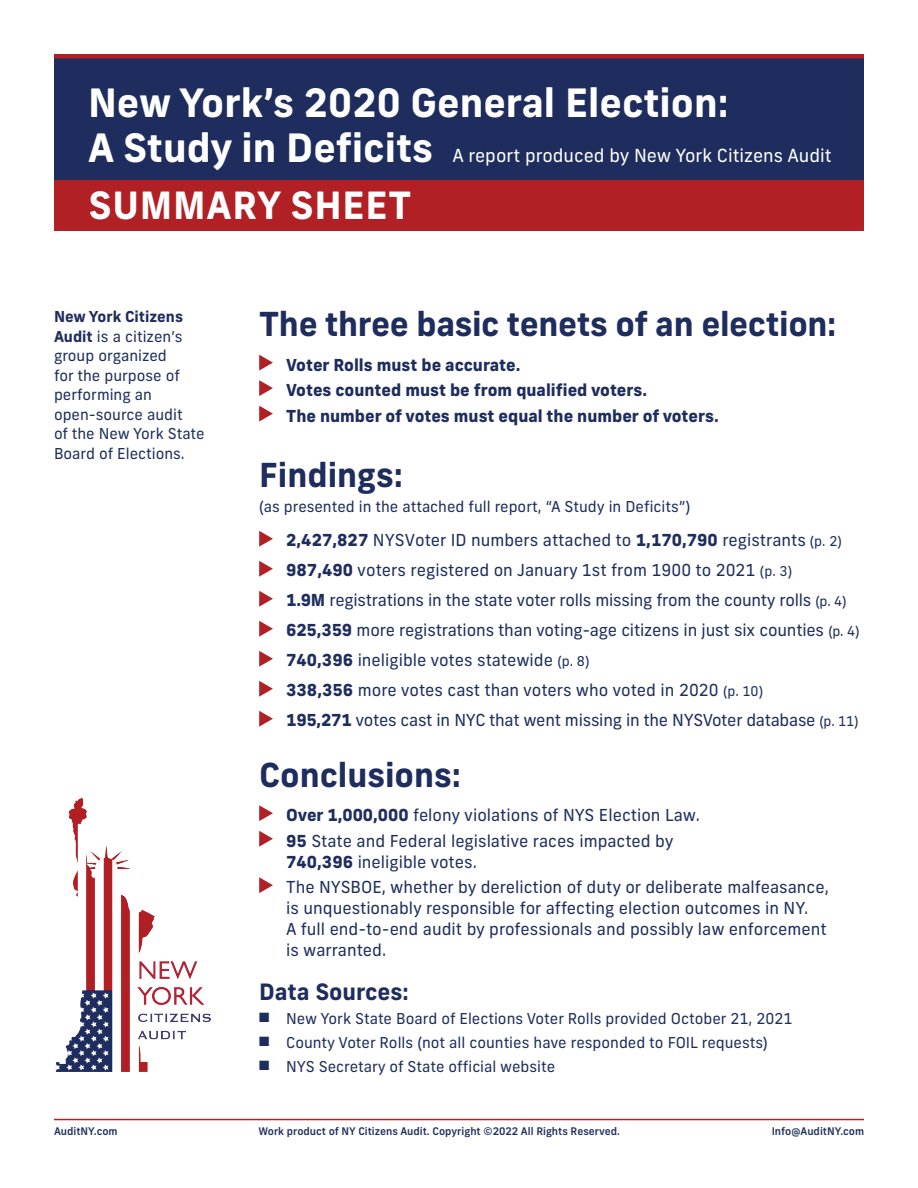
<style>
.page{position:relative;width:918px;height:1188px;background:#fff}
.page>*{position:absolute;margin:0;border:0;box-sizing:border-box;transform-origin:0 0}
.t1{font:700 39px "New Frank";color:#fff}
.t2{font:700 37.5px "New Frank";letter-spacing:.02em;color:#fff}
.t3{font:700 33px "New Frank";letter-spacing:-.01em;color:#1e2d5d}
.t4{font:700 22.5px "New Frank";color:#1e2d5d}
.t5{font:18px "New Frank";color:#fff}
.t6{font:16.5px/30px "New Frank";color:#1e2d5d}
.t7{font:800 16.5px/25.5px "New Frank";color:#1e2d5d}
.t8{font:15px/19.5px "New Frank";color:#1e2d5d}
.t9{font:500 10.5px "New Frank";color:#1e2d5d}
.s1{font-weight:700;font-size:39px}
.s2{font-weight:700}
.s3{font-weight:800}
.s4{font-size:13.5px}
</style>
<div class="page">
<div style="left:54px;top:58px;width:810px;height:144px;background:#1e2d5d"></div>
<hr style="left:54px;top:54px;width:810px;height:4px;background:#b12024">
<div style="left:54px;top:180px;width:810px;height:50px;background:#b12024"></div>
<svg style="left:259px;top:355px;width:14px;height:16px"></svg>
<svg style="left:259px;top:380px;width:14px;height:16px"></svg>
<svg style="left:259px;top:406px;width:14px;height:16px"></svg>
<svg style="left:259px;top:531px;width:14px;height:16px"></svg>
<svg style="left:259px;top:561px;width:14px;height:16px"></svg>
<svg style="left:259px;top:591px;width:14px;height:16px"></svg>
<svg style="left:259px;top:621px;width:14px;height:16px"></svg>
<svg style="left:259px;top:651px;width:14px;height:16px"></svg>
<svg style="left:259px;top:681px;width:14px;height:16px"></svg>
<svg style="left:259px;top:711px;width:14px;height:16px"></svg>
<svg style="left:259px;top:805px;width:14px;height:16px"></svg>
<svg style="left:259px;top:831px;width:14px;height:16px"></svg>
<svg style="left:259px;top:877px;width:14px;height:16px"></svg>
<hr style="left:54px;top:1119px;width:810px;height:1px;background:#b12024">
<img style="left:55px;top:799px;width:155px;height:273px">
<h1 class="t1" style="left:88px;top:77px;width:642px">New York’s 2020 General Election:</h1>
<p class="t5" style="left:88px;top:144px;width:745px"><span class="s1">A Study in Deficits</span> A report produced by New York Citizens Audit</p>
<h2 class="t2" style="left:89px;top:181px;width:324px">SUMMARY SHEET</h2>
<p class="t8" style="left:54px;top:307px;width:152px"><span class="s2">New York Citizens<br>Audit</span> is a citizen’s group organized<br>for the purpose of performing an open-source audit<br>of the New York State<br>Board of Elections.</p>
<h3 class="t3" style="left:259px;top:303px;width:579px">The three basic tenets of an election:</h3>
<p class="t7" style="left:286px;top:352px;width:434px">Voter Rolls must be accurate.<br>Votes counted must be from qualified voters.<br>The number of votes must equal the number of voters.</p>
<h3 class="t3" style="left:259px;top:453px;width:145px">Findings:</h3>
<p class="t8" style="left:259px;top:497px;width:433px">(as presented in the attached full report, “A Study in Deficits”)</p>
<p class="t6" style="left:286px;top:525px;width:575px"><span class="s3">2,427,827</span> NYSVoter ID numbers attached to <span class="s3">1,170,790</span> registrants <span class="s4">(p. 2)<br></span><span class="s3">987,490</span> voters registered on January 1st from 1900 to 2021 <span class="s4">(p. 3)<br></span><span class="s3">1.9M</span> registrations in the state voter rolls missing from the county rolls <span class="s4">(p. 4)<br></span><span class="s3">625,359</span> more registrations than voting-age citizens in just six counties <span class="s4">(p. 4)<br></span><span class="s3">740,396</span> ineligible votes statewide <span class="s4">(p. 8)<br></span><span class="s3">338,356</span> more votes cast than voters who voted in 2020 <span class="s4">(p. 10)<br></span><span class="s3">195,271</span> votes cast in NYC that went missing in the NYSVoter database <span class="s4">(p. 11)</span></p>
<h3 class="t3" style="left:259px;top:753px;width:203px">Conclusions:</h3>
<p class="t6" style="left:286px;top:802px;width:415px;line-height:25.5px"><span class="s3">Over 1,000,000</span> felony violations of NYS Election Law.<br><span class="s3">95</span> State and Federal legislative races impacted by</p>
<p class="t6" style="left:286px;top:849px;width:544px;line-height:25.5px"><span class="s3">740,396</span> ineligible votes.<br>The NYSBOE, whether by dereliction of duty or deliberate malfeasance,</p>
<p class="t6" style="left:286px;top:898px;width:542px;line-height:21px">is unquestionably responsible for affecting election outcomes in NY.<br>A full end-to-end audit by professionals and possibly law enforcement is warranted.</p>
<h3 class="t4" style="left:259px;top:977px;width:151px">Data Sources:</h3>
<p class="t8" style="left:259px;top:1008px;width:535px">■ New York State Board of Elections Voter Rolls provided October 21, 2021</p>
<p class="t8" style="left:259px;top:1032px;width:510px">■ County Voter Rolls (not all counties have responded to FOIL requests)</p>
<p class="t8" style="left:259px;top:1056px;width:298px">■ NYS Secretary of State official website</p>
<p class="t9" style="left:54px;top:1124px;width:65px">AuditNY.com</p>
<p class="t9" style="left:258px;top:1124px;width:363px">Work product of NY Citizens Audit. Copyright ©2022 All Rights Reserved.</p>
<p class="t9" style="left:772px;top:1124px;width:94px">Info@AuditNY.com</p>
</div>
